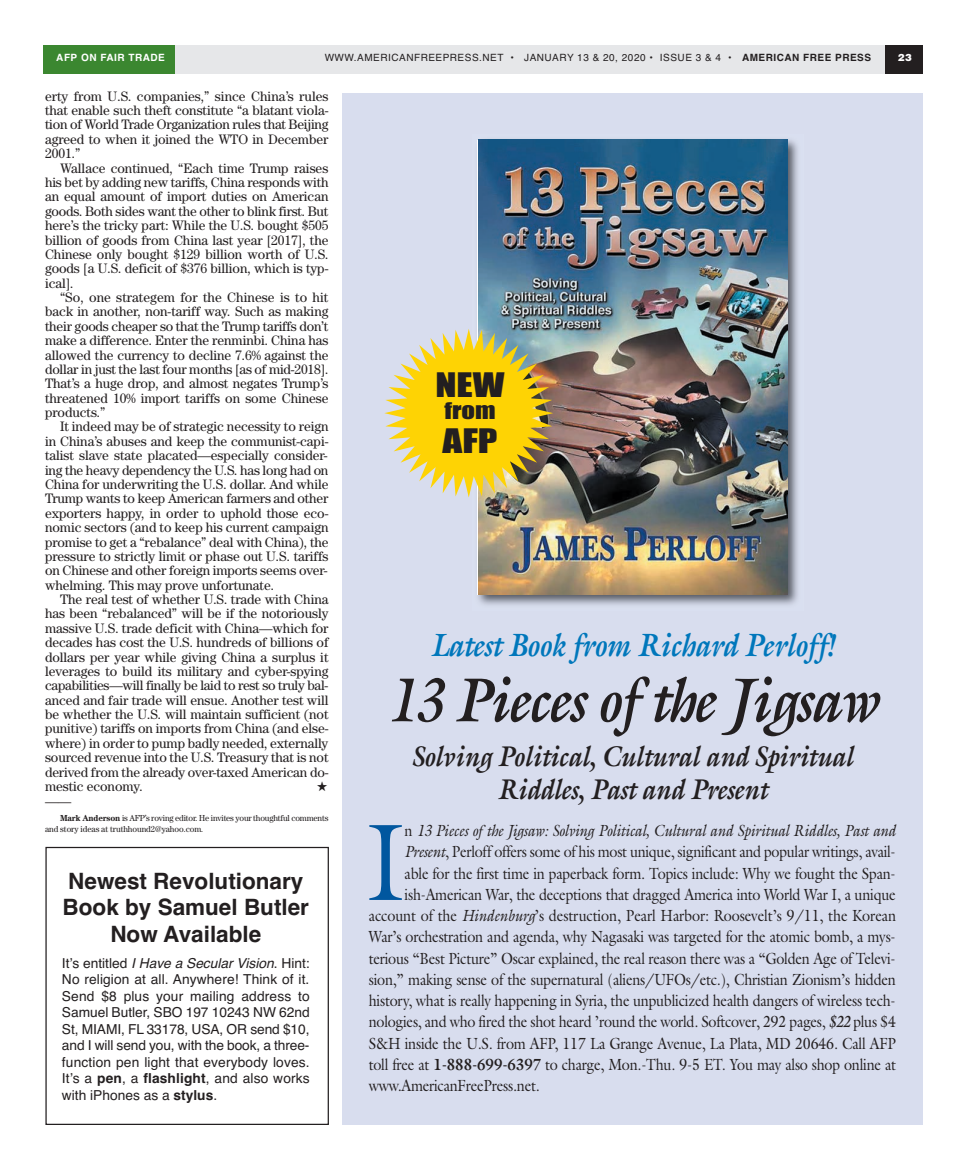
<style>
.page{position:relative;width:968px;height:1170px;background:#fff}
.page>*{position:absolute;margin:0;border:0;box-sizing:border-box;transform-origin:0 0}
.t1{font:110px "Galliard";color:#01579f;scale:.88 1}
.t2{font:italic 700 62.5px "Galliard";letter-spacing:-.025em;color:#231f20;scale:.88 1}
.t3{font:italic 700 32.5px "Galliard";letter-spacing:-.015em;color:#07b;scale:.88 1}
.t4{font:31.25px "Impact";color:#231f20;scale:1.25 1}
.t5{font:italic 700 28.75px/32.5px "Galliard";letter-spacing:-.015em;color:#231f20;text-align:center;scale:.88 1}
.t6{font:700 22.5px/26.2px "Helvetica";color:#231f20;text-align:center}
.t7{font:21.25px "Impact";color:#231f20;scale:1.25 1}
.t8{font:16.25px "Galliard";letter-spacing:-.015em;color:#231f20;scale:.88 1}
.t9{font:italic 16.25px "Galliard";letter-spacing:-.015em;color:#231f20;scale:.88 1}
.t10{font:13.75px/14.4px "Century";letter-spacing:-.005em;color:#231f20;text-align:justify}
.t11{font:13.75px/16.5px "Helvetica";letter-spacing:.01em;color:#231f20;text-align:justify}
.t12{font:13.75px "Century";letter-spacing:-.005em;color:#231f20;scale:.96 1}
.t13{font:10px "Helvetica";letter-spacing:.05em;color:#231f20}
.t14{font:700 10px "Helvetica";letter-spacing:.05em;color:#fff}
.t15{font:900 10px "Helvetica";color:#fff}
.t16{font:8.75px/10.6px "Century";letter-spacing:-.02em;color:#231f20;scale:.96 1}
.s1{font-weight:700}
.s2{font-style:italic}
.s3{font-style:normal}
.s4{font-weight:700;font-style:italic}
</style>
<div class="page">
<div style="left:45px;top:45px;width:877px;height:28px;background:#e6e7e9"></div>
<div style="left:44px;top:45px;width:131px;height:28px;background:#3b8730"></div>
<div style="left:885px;top:45px;width:37px;height:28px;background:#231f20"></div>
<div style="left:342px;top:94px;width:581px;height:1031px;background:#d8ddee"></div>
<img style="left:478px;top:139px;width:320px;height:466px">
<img style="left:478px;top:140px;width:309px;height:455px">
<svg style="left:384px;top:329px;width:169px;height:169px"></svg>
<div style="left:45px;top:847px;width:284px;height:278px;border:1px solid #231f20"></div>
<p class="t14" style="left:56px;top:54px;width:110px">AFP ON FAIR TRADE</p>
<p class="t13" style="left:325px;top:54px;width:548px">WWW.AMERICANFREEPRESS.NET • JANUARY 13 &amp; 20, 2020 • ISSUE 3 &amp; 4 • <span class="s1">AMERICAN FREE PRESS</span></p>
<p class="t15" style="left:897px;top:51px;width:15px">23</p>
<p class="t10" style="left:45px;top:89px;width:285px">erty from U.S. companies,” since China’s rules that enable such theft constitute “a blatant viola&shy;tion of World Trade Organization rules that Beijing agreed to when it joined the WTO in December 2001.”</p>
<p class="t10" style="left:45px;top:160px;width:285px;text-indent:15px">Wallace continued, “Each time Trump raises his bet by adding new tariffs, China responds with an equal amount of import duties on American goods. Both sides want the other to blink first. But here’s the tricky part: While the U.S. bought $505 billion of goods from China last year [2017], the Chinese only bought $129 billion worth of U.S. goods [a U.S. deficit of $376 billion, which is typ&shy;ical].</p>
<p class="t10" style="left:45px;top:290px;width:285px;text-indent:15px">“So, one strategem for the Chinese is to hit back in another, non-tariff way. Such as making their goods cheaper so that the Trump tariffs don’t make a difference. Enter the renminbi. China has allowed the currency to decline 7.6% against the dollar in just the last four months [as of mid-2018].<br>That’s a huge drop, and almost negates Trump’s threatened 10% import tariffs on some Chinese products.”</p>
<p class="t10" style="left:45px;top:419px;width:285px;text-indent:15px">It indeed may be of strategic necessity to reign in China’s abuses and keep the communist-capi&shy;talist slave state placated—especially consider&shy;ing the heavy dependency the U.S. has long had on China for underwriting the U.S. dollar. And while Trump wants to keep American farmers and other exporters happy, in order to uphold those eco&shy;nomic sectors (and to keep his current campaign promise to get a “rebalance” deal with China), the pressure to strictly limit or phase out U.S. tariffs on Chinese and other foreign imports seems over&shy;whelming. This may prove unfortunate.</p>
<p class="t10" style="left:45px;top:592px;width:285px;text-indent:15px">The real test of whether U.S. trade with China has been “rebalanced” will be if the notoriously massive U.S. trade deficit with China—which for decades has cost the U.S. hundreds of billions of dollars per year while giving China a surplus it leverages to build its military and cyber-spying capabilities—will finally be laid to rest so truly bal&shy;anced and fair trade will ensue. Another test will be whether the U.S. will maintain sufficient (not punitive) tariffs on imports from China (and else&shy;where) in order to pump badly needed, externally sourced revenue into the U.S. Treasury that is not derived from the already over-taxed American do&shy;mestic economy.</p>
<p class="t12" style="left:45px;top:793px;width:29px">——</p>
<p class="t16" style="left:45px;top:813px;width:297px;text-indent:15px"><span class="s1">Mark Anderson</span> is AFP’s roving editor. He invites your thoughtful comments and story ideas at truthhound2@yahoo.com.</p>
<h3 class="t6" style="left:63px;top:870px;width:248px">Newest Revolutionary<br>Book by Samuel Butler<br>Now Available</h3>
<p class="t11" style="left:62px;top:956px;width:249px">It’s entitled <span class="s2">I Have a Secular Vision</span>. Hint:<br>No religion at all. Anywhere! Think of it.<br>Send $8 plus your mailing address to Samuel Butler, SBO 197 10243 NW 62nd St, MIAMI, FL 33178, USA, OR send $10, and I will send you, with the book, a three&shy;function pen light that everybody loves.<br>It’s a <span class="s1">pen</span>, a <span class="s1">flashlight</span>, and also works with iPhones as a <span class="s1">stylus</span>.</p>
<h3 class="t4" style="left:435px;top:374px;width:57px">NEW</h3>
<h3 class="t7" style="left:444px;top:404px;width:42px">from</h3>
<h3 class="t4" style="left:442px;top:431px;width:45px">AFP</h3>
<h3 class="t3" style="left:430px;top:625px;width:460px">Latest Book from Richard Perloff!</h3>
<h2 class="t2" style="left:386px;top:661px;width:560px">13 Pieces of the Jigsaw</h2>
<h3 class="t5" style="left:411px;top:740px;width:503px">Solving Political, Cultural and Spiritual<br>Riddles, Past and Present</h3>
<h1 class="t1" style="left:366px;top:794px;width:46px">I</h1>
<p class="t9" style="left:404px;top:821px;width:560px"><span class="s3">n</span> 13 Pieces of the Jigsaw: Solving Political, Cultural and Spiritual Riddles, Past and</p>
<p class="t8" style="left:404px;top:842px;width:559px"><span class="s2">Present</span>, Perloff offers some of his most unique, significant and popular writings, avail-</p>
<p class="t8" style="left:404px;top:863px;width:559px">able for the first time in paperback form. Topics include: Why we fought the Span-</p>
<p class="t8" style="left:404px;top:884px;width:559px">ish-American War, the deceptions that dragged America into World War I, a unique</p>
<p class="t8" style="left:369px;top:906px;width:600px">account of the <span class="s2">Hindenburg</span>’s destruction, Pearl Harbor: Roosevelt’s 9/11, the Korean</p>
<p class="t8" style="left:369px;top:927px;width:600px">War’s orchestration and agenda, why Nagasaki was targeted for the atomic bomb, a mys-</p>
<p class="t8" style="left:369px;top:948px;width:600px">terious “Best Picture” Oscar explained, the real reason there was a “Golden Age of Televi-</p>
<p class="t8" style="left:369px;top:969px;width:600px">sion,” making sense of the supernatural (aliens/UFOs/etc.), Christian Zionism’s hidden</p>
<p class="t8" style="left:369px;top:991px;width:600px">history, what is really happening in Syria, the unpublicized health dangers of wireless tech-</p>
<p class="t8" style="left:369px;top:1012px;width:600px">nologies, and who fired the shot heard ’round the world. Softcover, 292 pages, <span class="s4">$22</span> plus $4</p>
<p class="t8" style="left:369px;top:1033px;width:600px">S&amp;H inside the U.S. from AFP, 117 La Grange Avenue, La Plata, MD 20646. Call AFP</p>
<p class="t8" style="left:369px;top:1054px;width:600px">toll free at <span class="s1">1-888-699-6397</span> to charge, Mon.-Thu. 9-5 ET. You may also shop online at</p>
<p class="t8" style="left:369px;top:1076px;width:196px">www.AmericanFreePress.net.</p>
</div>
